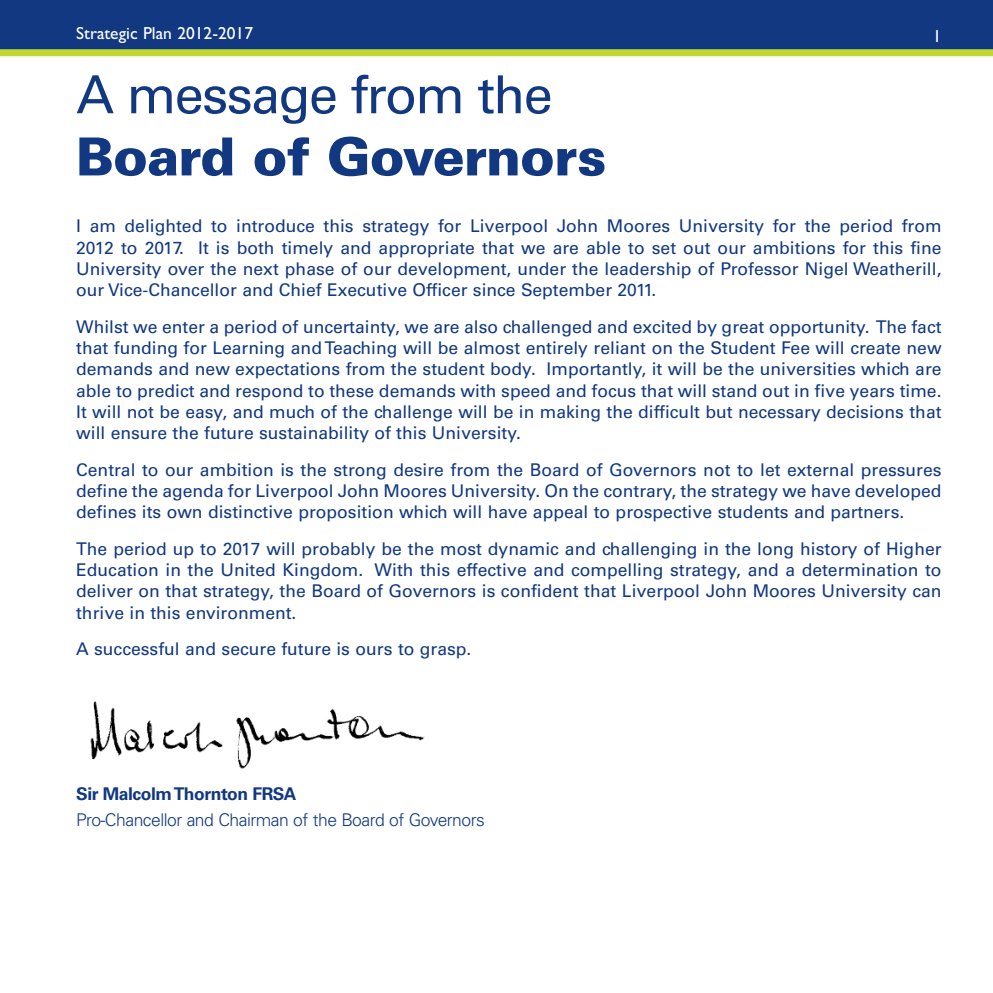
<style>
.page{position:relative;width:993px;height:993px;background:#fff}
.page>*{position:absolute;margin:0;border:0;box-sizing:border-box;transform-origin:0 0}
.t1{font:900 52.5px "Univers";letter-spacing:-.02em;color:#113880}
.t2{font:52.5px "Univers";letter-spacing:-.035em;color:#113880}
.t3{font:17.5px/21.3px "Univers";color:#113880;text-align:justify}
.t4{font:300 17.5px "Univers";letter-spacing:-.03em;color:#113880}
.t5{font:17.5px "Gill Sans";color:#fff}
.t6{font:700 17.5px "Univers";letter-spacing:-.03em;color:#113880}
</style>
<div class="page">
<div style="left:0;top:0;width:992px;height:50px;background:#113880"></div>
<img style="left:90px;top:701px;width:335px;height:68px">
<div style="left:0;top:49px;width:992px;height:7px;background:#c1d72f"></div>
<p class="t5" style="left:76px;top:26px;width:178px">Strategic Plan 2012-2017</p>
<p class="t5" style="left:932px;top:29px;width:10px">1</p>
<h1 class="t2" style="left:76px;top:75px;width:478px">A message from the</h1>
<h1 class="t1" style="left:76px;top:137px;width:531px">Board of Governors</h1>
<p class="t3" style="left:76px;top:217px;width:866px">I am delighted to introduce this strategy for Liverpool John Moores University for the period from 2012 to 2017. It is both timely and appropriate that we are able to set out our ambitions for this fine University over the next phase of our development, under the leadership of Professor Nigel Weatherill, our Vice-Chancellor and Chief Executive Officer since September 2011.</p>
<p class="t3" style="left:76px;top:317px;width:866px">Whilst we enter a period of uncertainty, we are also challenged and excited by great opportunity. The fact that funding for Learning andTeaching will be almost entirely reliant on the Student Fee will create new demands and new expectations from the student body. Importantly, it will be the universities which are able to predict and respond to these demands with speed and focus that will stand out in five years time.<br>It will not be easy, and much of the challenge will be in making the difficult but necessary decisions that will ensure the future sustainability of this University.</p>
<p class="t3" style="left:76px;top:460px;width:866px">Central to our ambition is the strong desire from the Board of Governors not to let external pressures define the agenda for Liverpool John Moores University. On the contrary, the strategy we have developed defines its own distinctive proposition which will have appeal to prospective students and partners.</p>
<p class="t3" style="left:76px;top:539px;width:866px">The period up to 2017 will probably be the most dynamic and challenging in the long history of Higher Education in the United Kingdom. With this effective and compelling strategy, and a determination to deliver on that strategy, the Board of Governors is confident that Liverpool John Moores University can thrive in this environment.</p>
<p class="t3" style="left:76px;top:639px;width:397px">A successful and secure future is ours to grasp.</p>
<p class="t6" style="left:76px;top:787px;width:222px">Sir MalcolmThornton FRSA</p>
<p class="t4" style="left:76px;top:813px;width:410px">Pro-Chancellor and Chairman of the Board of Governors</p>
</div>
